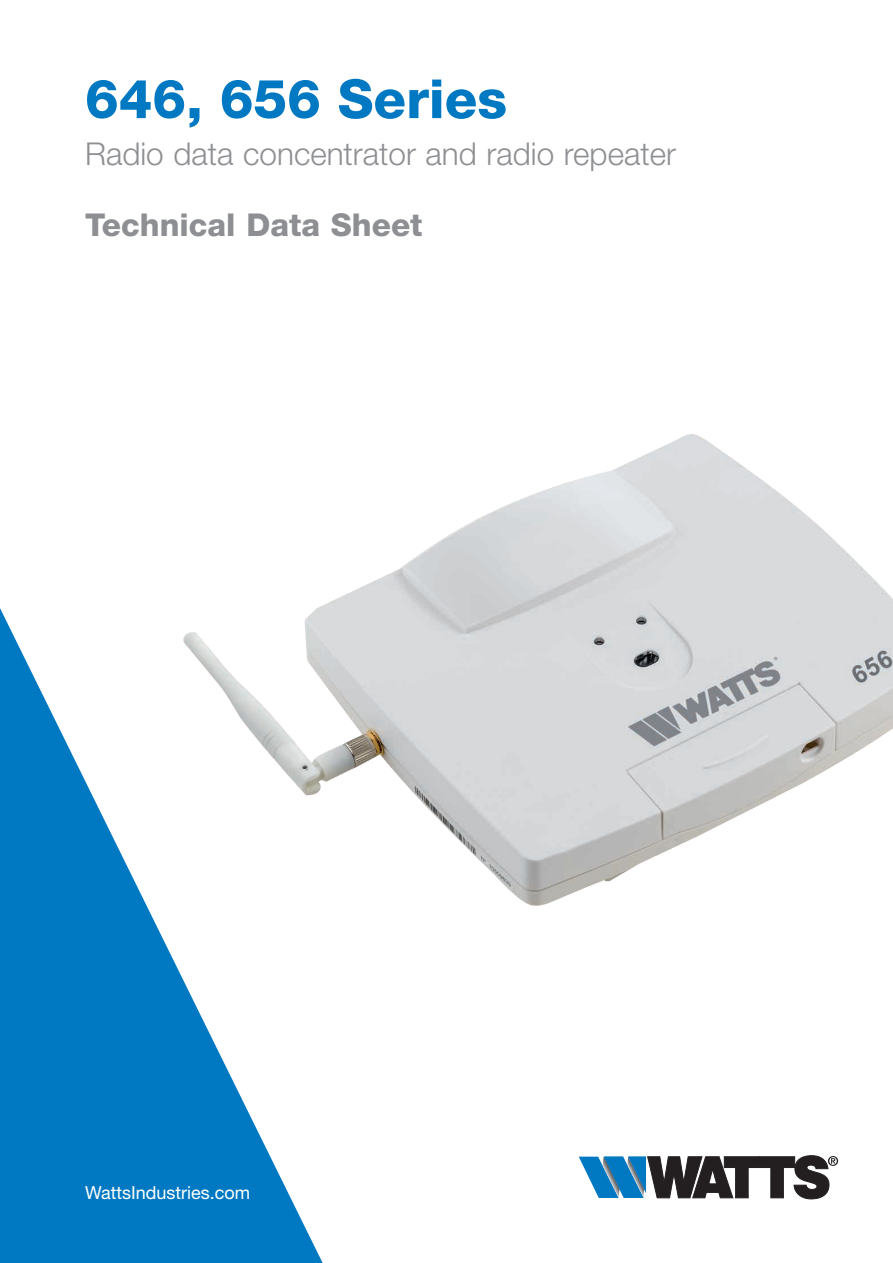
<style>
.page{position:relative;width:893px;height:1263px;background:#fff}
.page>*{position:absolute;margin:0;border:0;box-sizing:border-box;transform-origin:0 0}
.Headline_1__color_va{font:800 54px "Helvetica Neue LT Std";color:#0079c2}
.t1{font:300 31.5px "Helvetica Neue LT Std";color:#8d8f92}
.t2{font:800 31.5px "Helvetica Neue LT Std";color:#8d8f92}
.t3{font:18px "Helvetica Neue LT Std";color:#fff}
</style>
<div class="page">
<svg style="left:579px;top:1155px;width:259px;height:44px"></svg>
<svg style="left:0;top:608px;width:323px;height:655px;fill:#0079c2"></svg>
<img style="left:159px;top:434px;width:734px;height:546px">
<p class="Headline_1__color_va" style="left:85px;top:67px;width:423px">646, 656 Series</p>
<p class="t1" style="left:85px;top:134px;width:592px">Radio data concentrator and radio repeater</p>
<p class="t2" style="left:85px;top:206px;width:339px">Technical Data Sheet</p>
<p class="t3" style="left:85px;top:1182px;width:167px">WattsIndustries.com</p>
</div>
